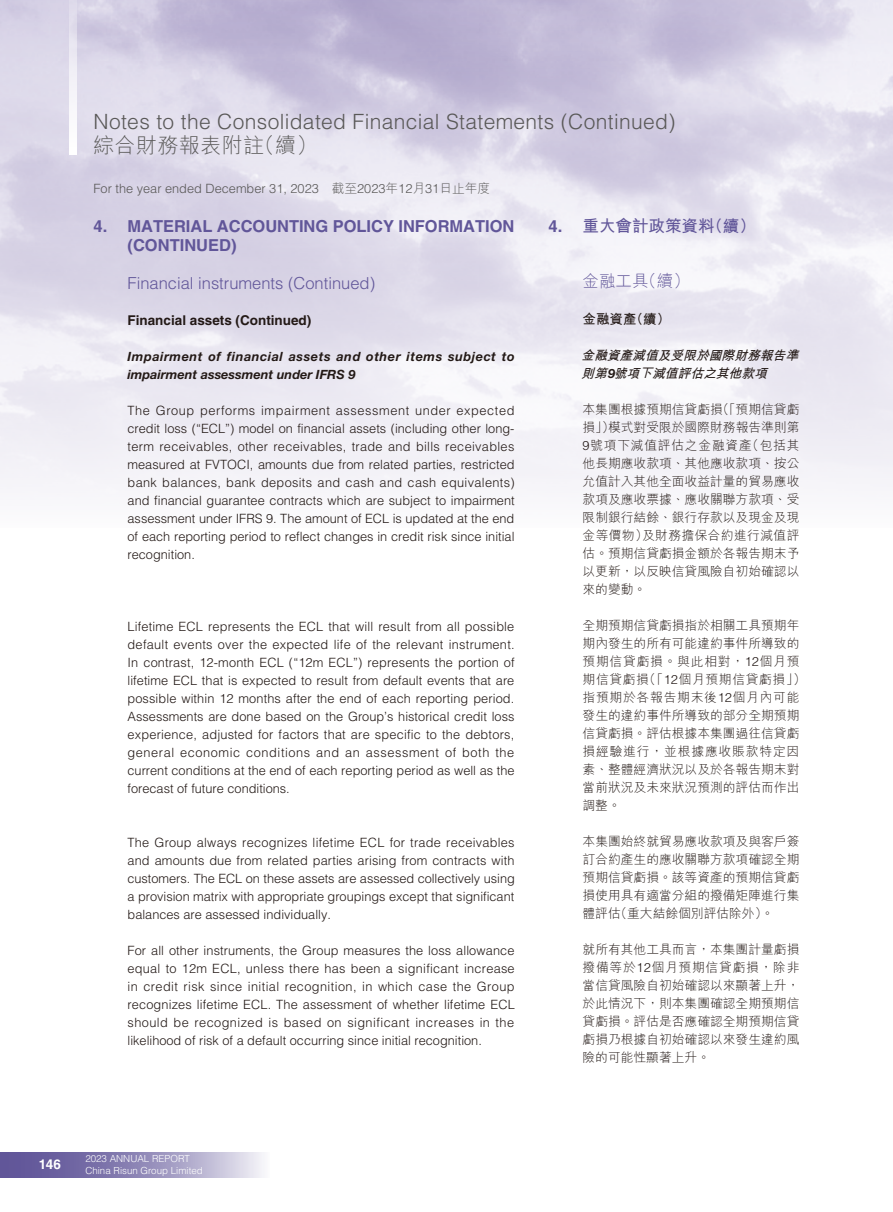
<style>
.page{position:relative;width:893px;height:1212px;background:#fff}
.page>*{position:absolute;margin:0;border:0;box-sizing:border-box;transform-origin:0 0}
.t1{font:300 21px "Helvetica LT Std";letter-spacing:.015em;color:#595857}
.t2{font:300 21px "M Hei HK";letter-spacing:.015em;color:#595857}
.t3{font:700 16.5px/19.5px "Helvetica LT Std";letter-spacing:-.005em;color:#615699}
.t4{font:300 16.5px "Helvetica LT Std";color:#615699}
.t5{font:700 16.5px "M Hei HK";color:#615699}
.t6{font:300 16.5px "M Hei HK";color:#615699}
.t7{font:700 13.5px "Helvetica LT Std";color:#231916}
.t8{font:700 13.5px "M Hei HK";color:#231916}
.t9{font:700 13.5px "Helvetica LT Std";color:#fff}
.t10{font:300 12.75px/18px "Helvetica LT Std";color:#231916;text-align:justify}
.t11{font:300 12.75px/18px "M Hei HK";color:#231916;text-align:justify}
.t12{font:italic 700 12.75px/18px "Helvetica Neue LT Std";letter-spacing:.045em;color:#231916}
.t13{font:300 12.75px "Helvetica LT Std";color:#595857}
.t14{font:italic 700 12.75px/18px "M Hei HK";color:#231916}
.t15{font:300 9.75px/11.7px "Helvetica LT Std";color:#fff}
.s1{font-family:"M Hei HK"}
.s2{font-family:"Helvetica LT Std"}
.s3{font-family:"Helvetica Neue LT Std"}
</style>
<div class="page">
<svg style="left:0;top:0;width:893px;height:489px"></svg>
<svg style="left:69px;top:0;width:7px;height:155px"></svg>
<svg style="left:0;top:1152px;width:262px;height:26px;background:#948dba"></svg>
<h1 class="t1" style="left:94px;top:108px;width:583px">Notes to the Consolidated Financial Statements (Continued)</h1>
<h1 class="t2" style="left:94px;top:134px;width:226px">綜合財務報表附註（續）</h1>
<p class="t13" style="left:94px;top:181px;width:398px">For the year ended December 31, 2023 <span class="s1">截至</span>2023<span class="s1">年</span>12<span class="s1">月</span>31<span class="s1">日止年度</span></p>
<p class="t3" style="left:128px;top:216px;width:388px;text-indent:-34px">4. MATERIAL ACCOUNTING POLICY INFORMATION (CONTINUED)</p>
<p class="t4" style="left:128px;top:272px;width:249px">Financial instruments (Continued)</p>
<p class="t7" style="left:128px;top:312px;width:185px">Financial assets (Continued)</p>
<p class="t12" style="left:128px;top:347px;width:389px">Impairment of financial assets and other items subject to impairment assessment under IFRS 9</p>
<p class="t10" style="left:128px;top:401px;width:389px">The Group performs impairment assessment under expected credit loss (“ECL”) model on financial assets (including other long&shy;term receivables, other receivables, trade and bills receivables measured at FVTOCI, amounts due from related parties, restricted bank balances, bank deposits and cash and cash equivalents) and financial guarantee contracts which are subject to impairment assessment under IFRS 9. The amount of ECL is updated at the end of each reporting period to reflect changes in credit risk since initial recognition.</p>
<p class="t10" style="left:128px;top:617px;width:389px">Lifetime ECL represents the ECL that will result from all possible default events over the expected life of the relevant instrument.<br>In contrast, 12-month ECL (“12m ECL”) represents the portion of lifetime ECL that is expected to result from default events that are possible within 12 months after the end of each reporting period.<br>Assessments are done based on the Group’s historical credit loss experience, adjusted for factors that are specific to the debtors, general economic conditions and an assessment of both the current conditions at the end of each reporting period as well as the forecast of future conditions.</p>
<p class="t10" style="left:128px;top:833px;width:389px">The Group always recognizes lifetime ECL for trade receivables and amounts due from related parties arising from contracts with customers. The ECL on these assets are assessed collectively using a provision matrix with appropriate groupings except that significant balances are assessed individually.</p>
<p class="t10" style="left:128px;top:941px;width:389px">For all other instruments, the Group measures the loss allowance equal to 12m ECL, unless there has been a significant increase in credit risk since initial recognition, in which case the Group recognizes lifetime ECL. The assessment of whether lifetime ECL should be recognized is based on significant increases in the likelihood of risk of a default occurring since initial recognition.</p>
<p class="t5" style="left:549px;top:214px;width:209px"><span class="s2">4.</span> 重大會計政策資料（續）</p>
<p class="t6" style="left:583px;top:273px;width:109px">金融工具（續）</p>
<p class="t8" style="left:583px;top:309px;width:89px">金融資產（續）</p>
<p class="t14" style="left:581px;top:345px;width:223px">金融資產減值及受限於國際財務報告準則第<span class="s3">9</span> 號項下減值評估之其他款項</p>
<p class="t11" style="left:583px;top:400px;width:218px">本集團根據預期信貸虧損（「預期信貸虧損」）模式對受限於國際財務報告準則第<span class="s2">9</span>號項下減值評估之金融資產（包括其他長期應收款項、其他應收款項、按公允值計入其他全面收益計量的貿易應收款項及應收票據、應收關聯方款項、受限制銀行結餘、銀行存款以及現金及現金等價物）及財務擔保合約進行減值評估。預期信貸虧損金額於各報告期末予以更新，以反映信貸風險自初始確認以來的變動。</p>
<p class="t11" style="left:583px;top:616px;width:225px;text-align:left">全期預期信貸虧損指於相關工具預期年期內發生的所有可能違約事件所導致的預期信貸虧損。與此相對，<span class="s2">12</span>個月預期信貸虧損（「<span class="s2">12</span>個月預期信貸虧損」）指預期於各報告期末後<span class="s2">12</span>個月內可能發生的違約事件所導致的部分全期預期信貸虧損。評估根據本集團過往信貸虧損經驗進行，並根據應收賬款特定因素、整體經濟狀況以及於各報告期末對當前狀況及未來狀況預測的評估而作出調整。</p>
<p class="t11" style="left:583px;top:832px;width:218px">本集團始終就貿易應收款項及與客戶簽訂合約產生的應收關聯方款項確認全期預期信貸虧損。該等資產的預期信貸虧損使用具有適當分組的撥備矩陣進行集體評估（重大結餘個別評估除外）。</p>
<p class="t11" style="left:583px;top:940px;width:218px">就所有其他工具而言，本集團計量虧損撥備等於<span class="s2">12</span>個月預期信貸虧損，除非當信貸風險自初始確認以來顯著上升，於此情況下，則本集團確認全期預期信貸虧損。評估是否應確認全期預期信貸虧損乃根據自初始確認以來發生違約風險的可能性顯著上升。</p>
<p class="t9" style="left:39px;top:1155px;width:24px">146</p>
<p class="t15" style="left:85px;top:1153px;width:119px">2023 ANNUAL REPORT<br>China Risun Group Limited</p>
</div>
